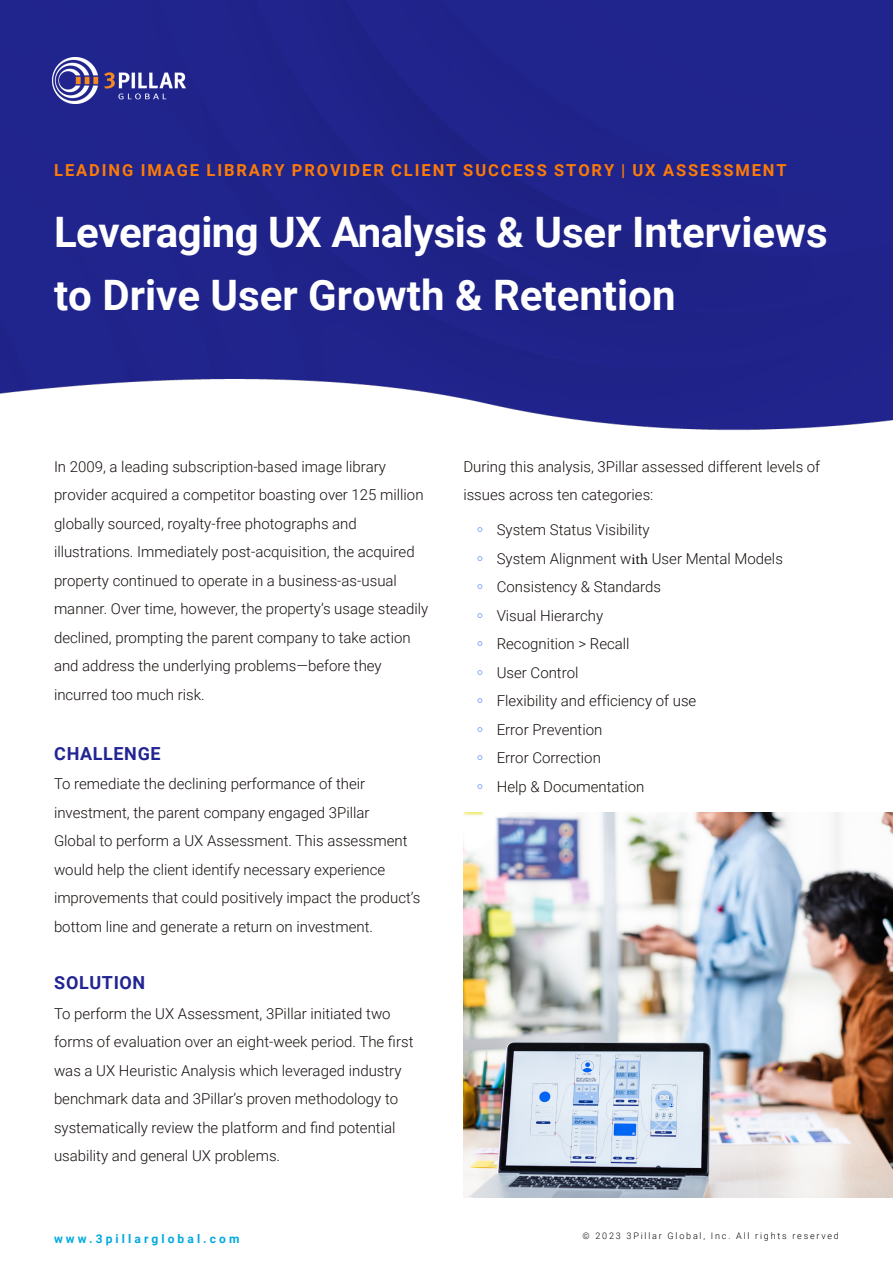
<style>
.page{position:relative;width:893px;height:1263px;background:#fff}
.page>*{position:absolute;margin:0;border:0;box-sizing:border-box;transform-origin:0 0}
.Page_Title___Black{font:700 42px/63px "Roboto";color:#fff}
.Body_Copy{font:700 18px "Roboto";letter-spacing:.035em;color:#212492}
.Page_Title___Black-2{font:700 16.5px "Roboto";letter-spacing:.115em;color:#fe7b05}
.Body_Copy-2{font:300 15px/28.5px "Roboto";color:#16100e}
.Body_Copy-3{font:700 12px "Roboto";letter-spacing:.26em;color:#00a9e0}
.t1{font:300 9px "Roboto";letter-spacing:.2em;color:#000}
.s1{font-family:"Arial";font-weight:700;font-size:16.5px;color:#5a86f7}
.s2{font-family:"Minion Pro";font-weight:400}
</style>
<div class="page">
<img style="left:0;top:0;width:893px;height:431px">
<img style="left:52px;top:57px;width:134px;height:46px">
<img style="left:463px;top:813px;width:430px;height:384px">
<p class="Page_Title___Black-2" style="left:54px;top:158px;width:734px">LEADING IMAGE LIBRARY PROVIDER CLIENT SUCCESS STORY | UX ASSESSMENT</p>
<p class="Page_Title___Black" style="left:54px;top:199px;width:775px">Leveraging UX Analysis &amp; User Interviews to Drive User Growth &amp; Retention</p>
<p class="Body_Copy-2" style="left:54px;top:452px;width:376px">In 2009, a leading subscription-based image library provider acquired a competitor boasting over 125 million globally sourced, royalty-free photographs and illustrations. Immediately post-acquisition, the acquired property continued to operate in a business-as-usual manner. Over time, however, the property’s usage steadily declined, prompting the parent company to take action and address the underlying problems—before they incurred too much risk.</p>
<p class="Body_Copy" style="left:54px;top:741px;width:108px">CHALLENGE</p>
<p class="Body_Copy-2" style="left:54px;top:769px;width:368px">To remediate the declining performance of their investment, the parent company engaged 3Pillar<br>Global to perform a UX Assessment. This assessment would help the client identify necessary experience improvements that could positively impact the product’s bottom line and generate a return on investment.</p>
<p class="Body_Copy" style="left:54px;top:970px;width:93px">SOLUTION</p>
<p class="Body_Copy-2" style="left:54px;top:998px;width:361px">To perform the UX Assessment, 3Pillar initiated two forms of evaluation over an eight-week period. The first was a UX Heuristic Analysis which leveraged industry benchmark data and 3Pillar’s proven methodology to systematically review the platform and find potential usability and general UX problems.</p>
<p class="Body_Copy-3" style="left:54px;top:1230px;width:187px">www.3pillarglobal.com</p>
<p class="Body_Copy-2" style="left:463px;top:452px;width:358px">During this analysis, 3Pillar assessed different levels of issues across ten categories:</p>
<p class="Body_Copy-2" style="left:477px;top:515px;width:307px"><span class="s1">◦</span> System Status Visibility<br><span class="s1">◦</span> System Alignment w<span class="s2">ith</span> User Mental Models <span class="s1">◦</span> Consistency &amp; Standards<br><span class="s1">◦</span> Visual Hierarchy<br><span class="s1">◦</span> Recognition &gt; Recall<br><span class="s1">◦</span> User Control<br><span class="s1">◦</span> Flexibility and efficiency of use<br><span class="s1">◦</span> Error Prevention<br><span class="s1">◦</span> Error Correction<br><span class="s1">◦</span> Help &amp; Documentation</p>
<p class="t1" style="left:582px;top:1229px;width:258px">© 2023 3Pillar Global, Inc. All rights reserved</p>
</div>
